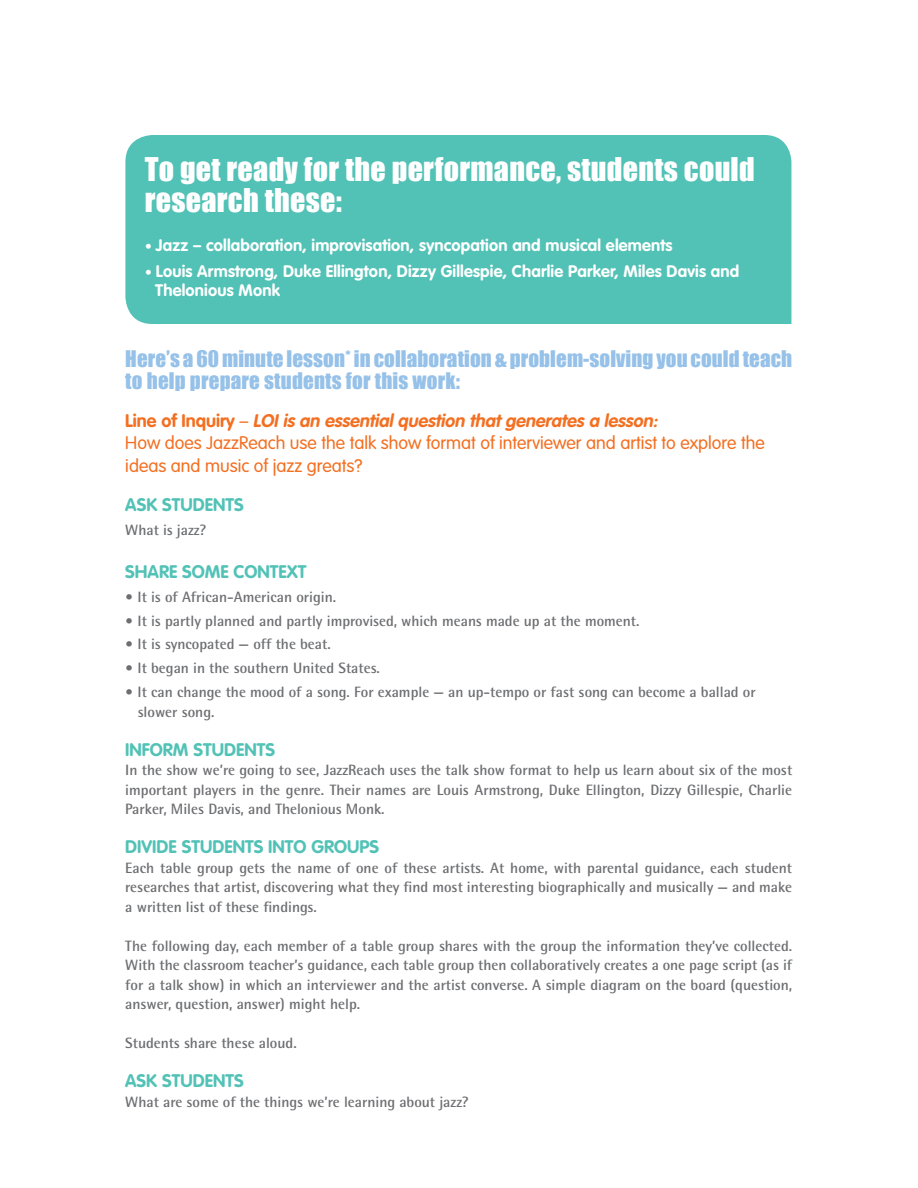
<style>
.page{position:relative;width:918px;height:1188px;background:#fff}
.page>*{position:absolute;margin:0;border:0;box-sizing:border-box;transform-origin:0 0}
.t1{font:30px/31.5px "Impact";letter-spacing:.01em;color:#fff}
.t2{font:21px/22.5px "Impact";letter-spacing:.005em;color:#96c1e8}
.t3{font:300 18px/22.5px "VAG Rounded";color:#f36f21}
.t4{font:700 18px "VAG Rounded";color:#52c2b6}
.t5{font:700 16.5px/19.5px "VAG Rounded";letter-spacing:.01em;color:#fff}
.t6{font:700 15px/19.5px "Agfa Rotis Semisans";color:#6d6e71;text-align:justify}
.s1{font-family:"Preface";font-size:15px}
.s2{font-weight:700}
.s3{font-weight:700;font-style:italic}
</style>
<div class="page">
<div style="left:125px;top:135px;width:666px;height:189px;background:#52c2b6"></div>
<h1 class="t1" style="left:145px;top:152px;width:611px">To get ready for the performance, students could research these:</h1>
<p class="t5" style="left:145px;top:236px;width:529px"><span class="s1">•</span> Jazz – collaboration, improvisation, syncopation and musical elements</p>
<p class="t5" style="left:155px;top:261px;width:586px;text-indent:-10px"><span class="s1">•</span> Louis Armstrong, Duke Ellington, Dizzy Gillespie, Charlie Parker, Miles Davis and<br>Thelonious Monk</p>
<h2 class="t2" style="left:125px;top:347px;width:668px">Here’s a 60 minute lesson* in collaboration &amp; problem-solving you could teach to help prepare students for this work:</h2>
<p class="t3" style="left:125px;top:409px;width:641px"><span class="s2">L i n e o f I n q u i r y</span> – <span class="s3">LOI is an essential question that generates a lesson:<br></span>How does JazzReach use the talk show format of interviewer and artist to explore the ideas and music of jazz greats?</p>
<p class="t4" style="left:125px;top:494px;width:120px">ASK STUDENTS</p>
<p class="t6" style="left:125px;top:520px;width:83px">What is jazz?</p>
<p class="t4" style="left:125px;top:561px;width:183px">SHARE SOME CONTEXT</p>
<p class="t6" style="left:125px;top:587px;width:212px">• It is of African-American origin.</p>
<p class="t6" style="left:125px;top:610px;width:516px">• It is partly planned and partly improvised, which means made up at the moment.</p>
<p class="t6" style="left:125px;top:634px;width:207px">• It is syncopated — off the beat.</p>
<p class="t6" style="left:125px;top:658px;width:256px">• It began in the southern United States.</p>
<p class="t6" style="left:138px;top:682px;width:619px;text-indent:-13px">• It can change the mood of a song. For example — an up-tempo or fast song can become a ballad or slower song.</p>
<p class="t4" style="left:125px;top:739px;width:151px">INFORM STUDENTS</p>
<p class="t6" style="left:125px;top:760px;width:668px">In the show we’re going to see, JazzReach uses the talk show format to help us learn about six of the most important players in the genre. Their names are Louis Armstrong, Duke Ellington, Dizzy Gillespie, Charlie Parker, Miles Davis, and Thelonious Monk.</p>
<p class="t4" style="left:125px;top:836px;width:255px">DIVIDE STUDENTS INTO GROUPS</p>
<p class="t6" style="left:125px;top:857px;width:668px">Each table group gets the name of one of these artists. At home, with parental guidance, each student researches that artist, discovering what they find most interesting biographically and musically — and make a written list of these findings.</p>
<p class="t6" style="left:125px;top:935px;width:668px">The following day, each member of a table group shares with the group the information they’ve collected.<br>With the classroom teacher’s guidance, each table group then collaboratively creates a one page script (as if for a talk show) in which an interviewer and the artist converse. A simple diagram on the board (question, answer, question, answer) might help.</p>
<p class="t6" style="left:125px;top:1033px;width:173px">Students share these aloud.</p>
<p class="t4" style="left:125px;top:1070px;width:120px">ASK STUDENTS</p>
<p class="t6" style="left:125px;top:1091px;width:345px">What are some of the things we’re learning about jazz?</p>
</div>
